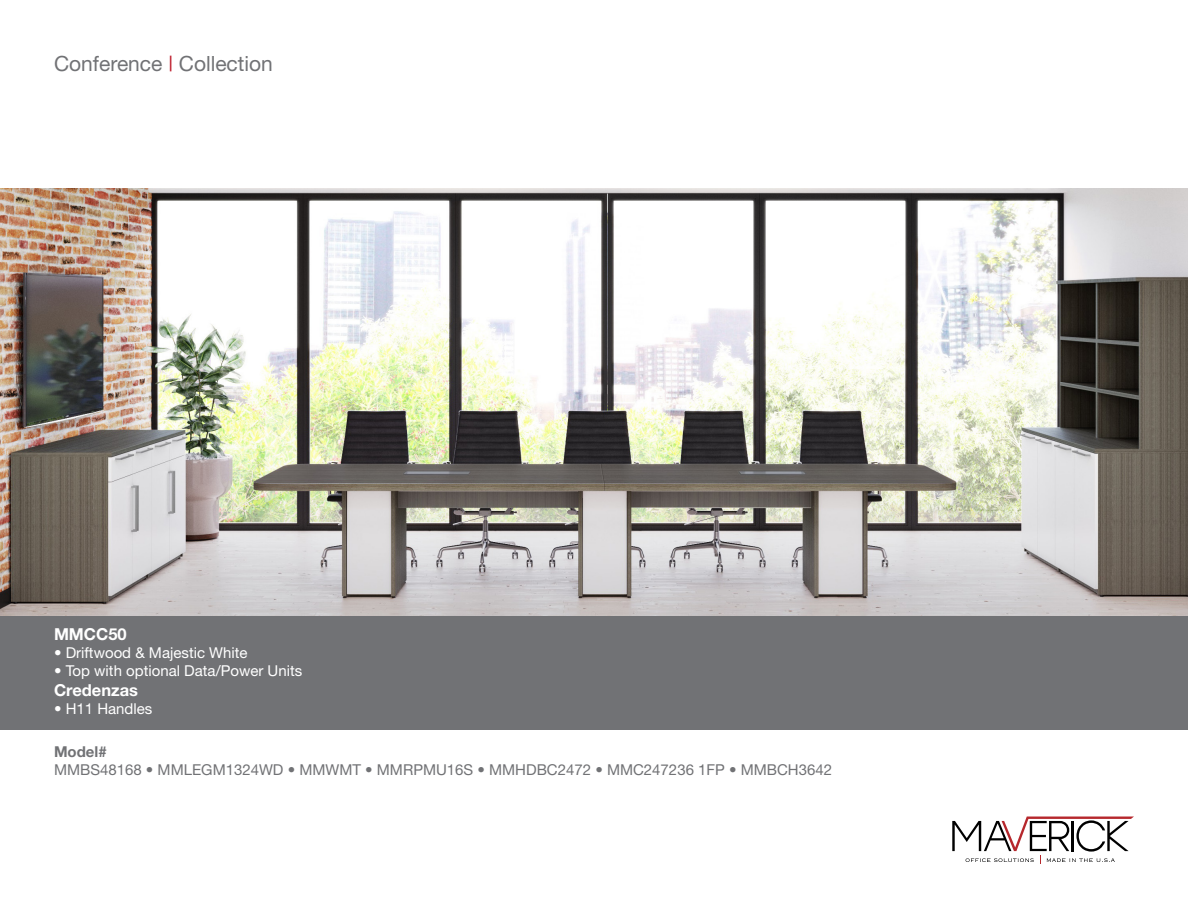
<style>
.page{position:relative;width:1188px;height:918px;background:#fff}
.page>*{position:absolute;margin:0;border:0;box-sizing:border-box;transform-origin:0 0}
.t1{font:21px "Helvetica Neue";color:#717275}
.t2{font:700 16.5px "Helvetica Neue";color:#fff}
.t3{font:15px/18px "Helvetica Neue";color:#717275}
.t4{font:15px "Helvetica Neue";color:#fff}
.s1{color:#be1d2c}
.s2{font-weight:700}
</style>
<div class="page">
<div style="left:0;top:615px;width:1188px;height:115px;background:#717275"></div>
<svg style="left:952px;top:817px;width:182px;height:47px"></svg>
<img style="left:0;top:188px;width:1188px;height:427px">
<p class="t1" style="left:54px;top:51px;width:220px">Conference <span class="s1">|</span> Collection</p>
<p class="t2" style="left:54px;top:624px;width:74px">MMCC50</p>
<p class="t4" style="left:54px;top:644px;width:195px">• Driftwood &amp; Majestic White</p>
<p class="t4" style="left:54px;top:662px;width:250px">• Top with optional Data/Power Units</p>
<p class="t2" style="left:54px;top:680px;width:86px">Credenzas</p>
<p class="t4" style="left:54px;top:700px;width:100px">• H11 Handles</p>
<p class="t3" style="left:54px;top:743px;width:780px"><span class="s2">Model#<br></span>MMBS48168 • MMLEGM1324WD • MMWMT • MMRPMU16S • MMHDBC2472 • MMC247236 1FP • MMBCH3642</p>
</div>
